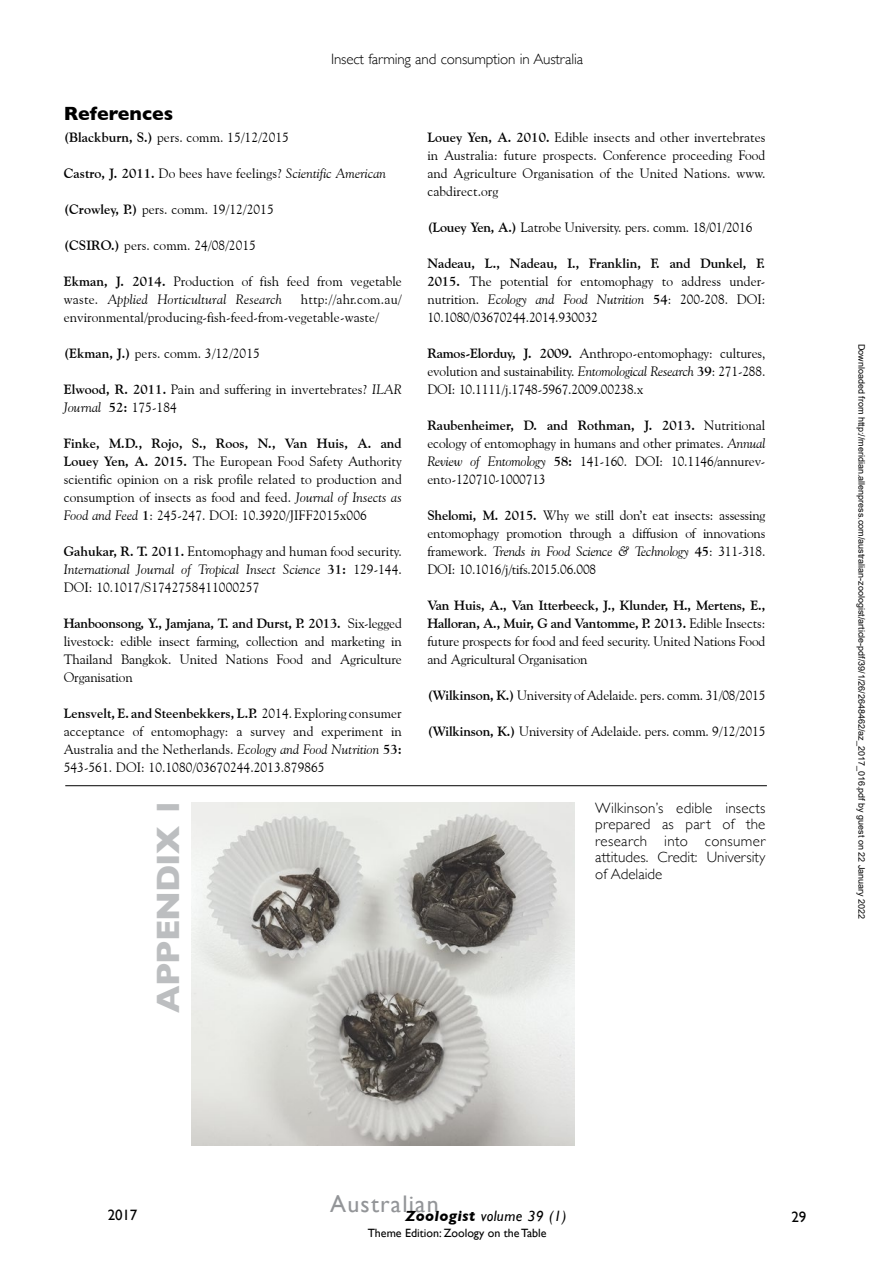
<style>
.page{position:relative;width:893px;height:1263px;background:#fff}
.page>*{position:absolute;margin:0;border:0;box-sizing:border-box;transform-origin:0 0}
.t1{font:700 33px "Gill Sans";letter-spacing:-.025em;color:#bcbec0}
.t2{font:24px "Gill Sans";letter-spacing:.05em;color:#939598}
.t3{font:700 19.5px "Gill Sans";letter-spacing:.005em;color:#000}
.t4{font:300 15px/16.5px "Gill Sans";color:#000;text-align:justify}
.t5{font:italic 15px "Gill Sans";letter-spacing:.025em;color:#000}
.t6{font:15px "Gill Sans";letter-spacing:-.01em;color:#000}
.t7{font:13.5px/18px "Goudy Old Style BT";color:#000;text-align:justify}
.t8{font:12px "Gill Sans";color:#000}
.t9{font:9px "Arial";color:#000}
.s1{font-weight:700}
.s2{font-style:italic}
</style>
<div class="page">
<img style="left:191px;top:802px;width:383px;height:343px">
<hr style="left:65px;top:785px;width:702px;height:1px;background:#000">
<p class="t4" style="left:331px;top:51px;width:254px">Insect farming and consumption in Australia</p>
<h3 class="t3" style="left:64px;top:98px;width:111px">References</h3>
<p class="t7" style="left:64px;top:128px;width:227px"><span class="s1">(Blackburn, S.)</span> pers. comm. 15/12/2015</p>
<p class="t7" style="left:64px;top:164px;width:324px"><span class="s1">Castro, J. 2011.</span> Do bees have feelings? <span class="s2">Scientific American</span></p>
<p class="t7" style="left:64px;top:200px;width:211px"><span class="s1">(Crowley, P.)</span> pers. comm. 19/12/2015</p>
<p class="t7" style="left:64px;top:236px;width:194px"><span class="s1">(CSIRO.)</span> pers. comm. 24/08/2015</p>
<p class="t7" style="left:64px;top:272px;width:340px"><span class="s1">Ekman, J. 2014.</span> Production of fish feed from vegetable waste. <span class="s2">Applied Horticultural Research</span></p>
<p class="t7" style="left:64px;top:290px;width:339px;text-indent:237px">http://ahr.com.au/ environmental/producing-fish-feed-from-vegetable-waste/</p>
<p class="t7" style="left:64px;top:344px;width:197px"><span class="s1">(Ekman, J.)</span> pers. comm. 3/12/2015</p>
<p class="t7" style="left:64px;top:380px;width:340px"><span class="s1">Elwood, R. 2011.</span> Pain and suffering in invertebrates? <span class="s2">ILAR<br>Journal</span> <span class="s1">52:</span> 175-184</p>
<p class="t7" style="left:64px;top:434px;width:340px"><span class="s1">Finke, M.D., Rojo, S., Roos, N., Van Huis, A. and Louey Yen, A. 2015.</span> The European Food Safety Authority scientific opinion on a risk profile related to production and consumption of insects as food and feed. <span class="s2">Journal of Insects as Food and Feed</span> <span class="s1">1</span>: 245-247. DOI: 10.3920/JIFF2015x006</p>
<p class="t7" style="left:64px;top:542px;width:340px"><span class="s1">Gahukar, R. T. 2011.</span> Entomophagy and human food security.<br><span class="s2">International Journal of Tropical Insect Science</span> <span class="s1">31:</span> 129-144.<br>DOI: 10.1017/S1742758411000257</p>
<p class="t7" style="left:64px;top:614px;width:340px"><span class="s1">Hanboonsong, Y., Jamjana, T. and Durst, P. 2013.</span> Six-legged livestock: edible insect farming, collection and marketing in Thailand Bangkok. United Nations Food and Agriculture Organisation</p>
<p class="t7" style="left:64px;top:704px;width:340px"><span class="s1">Lensvelt, E. and Steenbekkers, L.P.</span> 2014. Exploring consumer acceptance of entomophagy: a survey and experiment in Australia and the Netherlands. <span class="s2">Ecology and Food Nutrition</span> <span class="s1">53:<br></span>543-561. DOI: 10.1080/03670244.2013.879865</p>
<h1 class="t1" style="left:142px;top:1012px;width:217px;rotate:-90deg">APPENDIX 1</h1>
<p class="t7" style="left:427px;top:128px;width:340px"><span class="s1">Louey Yen, A. 2010.</span> Edible insects and other invertebrates in Australia: future prospects. Conference proceeding Food and Agriculture Organisation of the United Nations. www. cabdirect.org</p>
<p class="t7" style="left:427px;top:218px;width:327px"><span class="s1">(Louey Yen, A.)</span> Latrobe University. pers. comm. 18/01/2016</p>
<p class="t7" style="left:427px;top:254px;width:340px"><span class="s1">Nadeau, L., Nadeau, I., Franklin, F. and Dunkel, F.<br>2015.</span> The potential for entomophagy to address under&shy;nutrition. <span class="s2">Ecology and Food Nutrition</span> <span class="s1">54</span>: 200-208. DOI:<br>10.1080/03670244.2014.930032</p>
<p class="t7" style="left:427px;top:344px;width:340px"><span class="s1">Ramos-Elorduy, J. 2009.</span> Anthropo-entomophagy: cultures, evolution and sustainability. <span class="s2">Entomological Research</span> <span class="s1">39</span>: 271-288.<br>DOI: 10.1111/j.1748-5967.2009.00238.x</p>
<p class="t7" style="left:427px;top:416px;width:339px"><span class="s1">Raubenheimer, D. and Rothman, J. 2013.</span> Nutritional ecology of entomophagy in humans and other primates. <span class="s2">Annual Review of Entomology</span> <span class="s1">58:</span> 141-160. DOI: 10.1146/annurev&shy;ento-120710-1000713</p>
<p class="t7" style="left:427px;top:506px;width:340px"><span class="s1">Shelomi, M. 2015.</span> Why we still don’t eat insects: assessing entomophagy promotion through a diffusion of innovations framework. <span class="s2">Trends in Food Science &amp; Technology</span> <span class="s1">45</span>: 311-318.<br>DOI: 10.1016/j/tifs.2015.06.008</p>
<p class="t7" style="left:427px;top:596px;width:340px"><span class="s1">Van Huis, A., Van Itterbeeck, J., Klunder, H., Mertens, E., Halloran, A., Muir, G and Vantomme, P. 2013.</span> Edible Insects: future prospects for food and feed security. United Nations Food and Agricultural Organisation</p>
<p class="t7" style="left:427px;top:686px;width:340px"><span class="s1">(Wilkinson, K.)</span> University of Adelaide. pers. comm. 31/08/2015</p>
<p class="t7" style="left:427px;top:722px;width:340px"><span class="s1">(Wilkinson, K.)</span> University of Adelaide. pers. comm. 9/12/2015</p>
<p class="t4" style="left:595px;top:799px;width:172px">Wilkinson’s edible insects prepared as part of the research into consumer attitudes. Credit: University of Adelaide</p>
<p class="t9" style="left:865px;top:344px;width:577px;rotate:90deg">Downloaded from http://meridian.allenpress.com/australian-zoologist/article-pdf/39/1/26/2648462/az_2017_016.pdf by guest on 22 January 2022</p>
<h2 class="t2" style="left:330px;top:1190px;width:110px">Australian</h2>
<p class="t5" style="left:405px;top:1207px;width:162px"><span class="s1">Zoologist</span> volume 39 (1)</p>
<p class="t8" style="left:368px;top:1226px;width:180px">Theme Edition: Zoology on the Table</p>
<p class="t6" style="left:108px;top:1206px;width:31px">2017</p>
<p class="t6" style="left:792px;top:1208px;width:16px">29</p>
</div>
